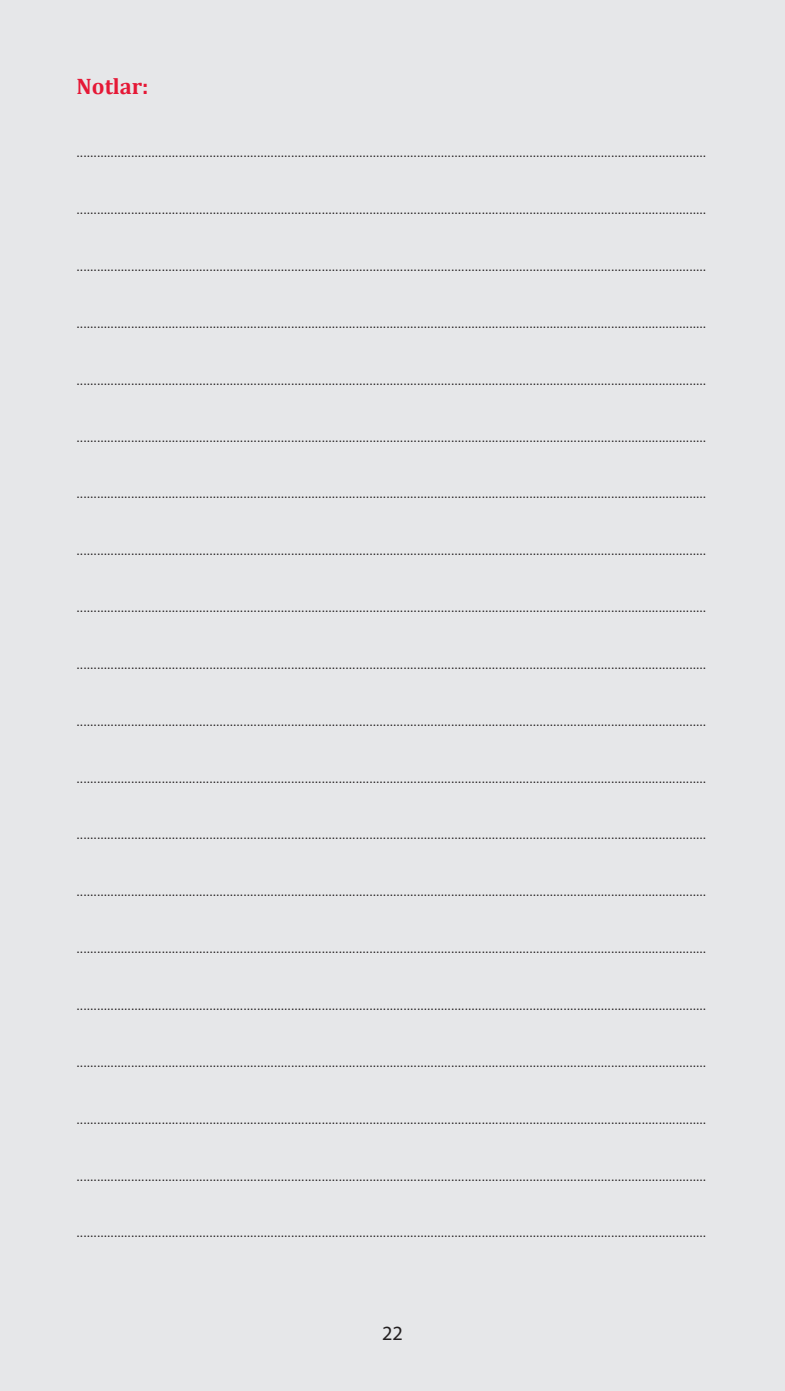
<style>
.page{position:relative;width:785px;height:1391px;background:#fff}
.page>*{position:absolute;margin:0;border:0;box-sizing:border-box;transform-origin:0 0}
.t1{font:700 22.5px "Cambria";color:#e51836}
.t2{font:20.25px "Myriad Pro";color:#231f20}
.t3{font:13.5px "Calibri";color:#231f20}
</style>
<div class="page">
<div style="left:0;top:0;width:784px;height:1390px;background:#e6e7e9"></div>
<h1 class="t1" style="left:77px;top:70px;width:73px">Notlar:</h1>
<p class="t3" style="left:77px;top:143px;width:631px">.........................................................................................................................................................................................</p>
<p class="t3" style="left:77px;top:200px;width:631px">.........................................................................................................................................................................................</p>
<p class="t3" style="left:77px;top:257px;width:631px">.........................................................................................................................................................................................</p>
<p class="t3" style="left:77px;top:314px;width:631px">.........................................................................................................................................................................................</p>
<p class="t3" style="left:77px;top:371px;width:631px">.........................................................................................................................................................................................</p>
<p class="t3" style="left:77px;top:427px;width:631px">.........................................................................................................................................................................................</p>
<p class="t3" style="left:77px;top:484px;width:631px">.........................................................................................................................................................................................</p>
<p class="t3" style="left:77px;top:541px;width:631px">.........................................................................................................................................................................................</p>
<p class="t3" style="left:77px;top:598px;width:631px">.........................................................................................................................................................................................</p>
<p class="t3" style="left:77px;top:655px;width:631px">.........................................................................................................................................................................................</p>
<p class="t3" style="left:77px;top:712px;width:631px">.........................................................................................................................................................................................</p>
<p class="t3" style="left:77px;top:768px;width:631px">.........................................................................................................................................................................................</p>
<p class="t3" style="left:77px;top:825px;width:631px">.........................................................................................................................................................................................</p>
<p class="t3" style="left:77px;top:882px;width:631px">.........................................................................................................................................................................................</p>
<p class="t3" style="left:77px;top:939px;width:631px">.........................................................................................................................................................................................</p>
<p class="t3" style="left:77px;top:996px;width:631px">.........................................................................................................................................................................................</p>
<p class="t3" style="left:77px;top:1053px;width:631px">.........................................................................................................................................................................................</p>
<p class="t3" style="left:77px;top:1109px;width:631px">.........................................................................................................................................................................................</p>
<p class="t3" style="left:77px;top:1166px;width:631px">.........................................................................................................................................................................................</p>
<p class="t3" style="left:77px;top:1223px;width:631px">.........................................................................................................................................................................................</p>
<h2 class="t2" style="left:382px;top:1320px;width:22px">22</h2>
</div>
